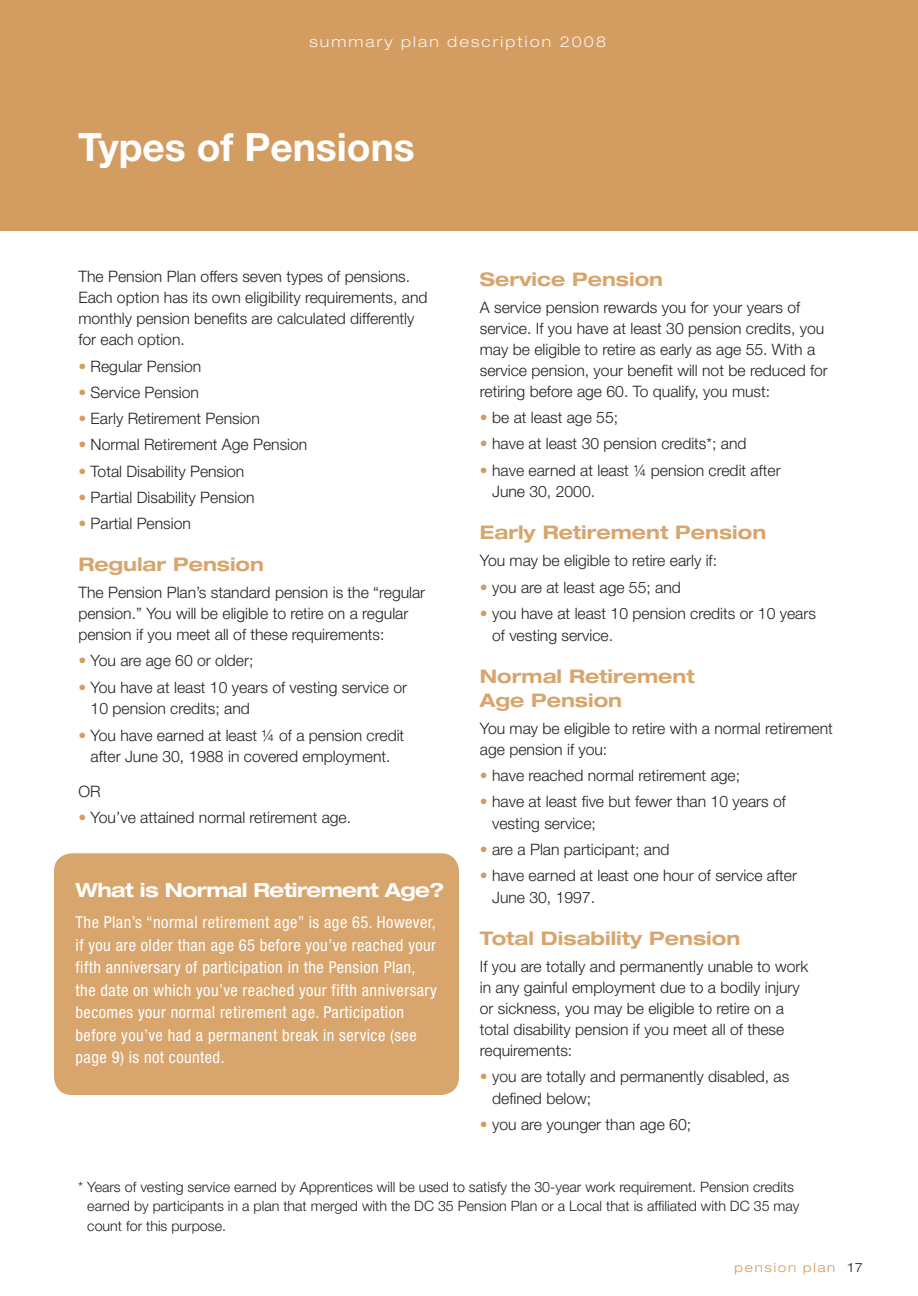
<style>
.page{position:relative;width:918px;height:1296px;background:#fff}
.page>*{position:absolute;margin:0;border:0;box-sizing:border-box;transform-origin:0 0}
.t1{font:700 39px "Helvetica Neue";color:#fff}
.t2{font:700 expanded 19.5px "Helvetica Neue";letter-spacing:-.03em;color:#fff}
.t3{font:700 expanded 18.75px/24px "Helvetica Neue";color:#d8a56d}
.t4{font:condensed 16.5px/22.5px "Helvetica Neue";letter-spacing:.025em;color:#fff}
.t5{font:300 15.75px/21px "Helvetica Neue";color:#231f20}
.t6{font:300 expanded 15px "Helvetica Neue";letter-spacing:.14em;color:#faf2e9}
.t7{font:300 14.25px/19.5px "Helvetica Neue";color:#231f20}
.t8{font:300 expanded 12.75px "Helvetica Neue";letter-spacing:.14em;color:#d39c61}
.s1{color:#d39c61}
.s2{color:#231f20}
</style>
<div class="page">
<div style="left:0;top:0;width:918px;height:230px;background:#d39c61"></div>
<div style="left:54px;top:853px;width:405px;height:242px;background:#d8a56d;border-radius:18px"></div>
<p class="t6" style="left:309px;top:33px;width:298px">summary plan description 2008</p>
<h1 class="t1" style="left:78px;top:123px;width:338px">Types of Pensions</h1>
<p class="t5" style="left:78px;top:266px;width:351px">The Pension Plan offers seven types of pensions.<br>Each option has its own eligibility requirements, and monthly pension benefits are calculated differently for each option.</p>
<p class="t5" style="left:78px;top:355px;width:124px"><span class="s1">•</span> Regular Pension</p>
<p class="t5" style="left:78px;top:381px;width:122px"><span class="s1">•</span> Service Pension</p>
<p class="t5" style="left:78px;top:408px;width:183px"><span class="s1">•</span> Early Retirement Pension</p>
<p class="t5" style="left:78px;top:434px;width:231px"><span class="s1">•</span> Normal Retirement Age Pension</p>
<p class="t5" style="left:78px;top:460px;width:167px"><span class="s1">•</span> Total Disability Pension</p>
<p class="t5" style="left:78px;top:486px;width:178px"><span class="s1">•</span> Partial Disability Pension</p>
<p class="t5" style="left:78px;top:513px;width:114px"><span class="s1">•</span> Partial Pension</p>
<p class="t3" style="left:78px;top:552px;width:187px">Regular Pension</p>
<p class="t5" style="left:78px;top:582px;width:348px">The Pension Plan’s standard pension is the “regular pension.” You will be eligible to retire on a regular pension if you meet all of these requirements:</p>
<p class="t5" style="left:78px;top:650px;width:177px"><span class="s1">•</span> You are age 60 or older;</p>
<p class="t5" style="left:91px;top:676px;width:318px;line-height:21.8px;text-indent:-12px"><span class="s1">•</span> You have at least 10 years of vesting service or<br>10 pension credits; and</p>
<p class="t5" style="left:78px;top:724px;width:327px;line-height:21.8px;text-align:center"><span class="s1">•</span> You have earned at least ¼ of a pension credit after June 30, 1988 in covered employment.</p>
<p class="t5" style="left:78px;top:780px;width:24px">OR</p>
<p class="t5" style="left:78px;top:807px;width:274px"><span class="s1">•</span> You’ve attained normal retirement age.</p>
<p class="t2" style="left:76px;top:878px;width:370px">What is Normal Retirement Age?</p>
<p class="t4" style="left:76px;top:911px;width:363px">The Plan’s “normal retirement age” is age 65. However, if you are older than age 65 before you’ve reached your fifth anniversary of participation in the Pension Plan, the date on which you’ve reached your fifth anniversary becomes your normal retirement age. Participation before you’ve had a permanent break in service (see page 9) is not counted.</p>
<p class="t3" style="left:480px;top:267px;width:185px">Service Pension</p>
<p class="t5" style="left:480px;top:296px;width:350px">A service pension rewards you for your years of service. If you have at least 30 pension credits, you may be eligible to retire as early as age 55. With a service pension, your benefit will not be reduced for retiring before age 60. To qualify, you must:</p>
<p class="t5" style="left:480px;top:407px;width:140px"><span class="s1">•</span> be at least age 55;</p>
<p class="t5" style="left:480px;top:433px;width:268px"><span class="s1">•</span> have at least 30 pension credits*; and</p>
<p class="t5" style="left:492px;top:459px;width:290px;line-height:21.8px;text-indent:-12px"><span class="s1">•</span> have earned at least ¼ pension credit after<br>June 30, 2000.</p>
<p class="t3" style="left:480px;top:520px;width:288px">Early Retirement Pension</p>
<p class="t5" style="left:480px;top:550px;width:239px">You may be eligible to retire early if:</p>
<p class="t5" style="left:480px;top:576px;width:203px"><span class="s1">•</span> you are at least age 55; and</p>
<p class="t5" style="left:492px;top:602px;width:325px;line-height:21.8px;text-indent:-12px"><span class="s1">•</span> you have at least 10 pension credits or 10 years of vesting service.</p>
<p class="t3" style="left:480px;top:663px;width:216px">Normal Retirement<br>Age Pension</p>
<p class="t5" style="left:480px;top:717px;width:355px">You may be eligible to retire with a normal retirement age pension if you:</p>
<p class="t5" style="left:480px;top:764px;width:262px"><span class="s1">•</span> have reached normal retirement age;</p>
<p class="t5" style="left:492px;top:790px;width:295px;line-height:21.8px;text-indent:-12px"><span class="s1">•</span> have at least five but fewer than 10 years of vesting service;</p>
<p class="t5" style="left:480px;top:839px;width:191px"><span class="s1">•</span> are a Plan participant; and</p>
<p class="t5" style="left:492px;top:865px;width:306px;line-height:21.8px;text-indent:-12px"><span class="s1">•</span> have earned at least one hour of service after<br>June 30, 1997.</p>
<p class="t3" style="left:480px;top:926px;width:262px">Total Disability Pension</p>
<p class="t5" style="left:480px;top:956px;width:330px">If you are totally and permanently unable to work in any gainful employment due to a bodily injury or sickness, you may be eligible to retire on a total disability pension if you meet all of these requirements:</p>
<p class="t5" style="left:492px;top:1066px;width:299px;line-height:21.8px;text-indent:-12px"><span class="s1">•</span> you are totally and permanently disabled, as defined below;</p>
<p class="t5" style="left:480px;top:1114px;width:213px"><span class="s1">•</span> you are younger than age 60;</p>
<p class="t7" style="left:87px;top:1177px;width:714px;text-indent:-9px">* Years of vesting service earned by Apprentices will be used to satisfy the 30-year work requirement. Pension credits earned by participants in a plan that merged with the DC 35 Pension Plan or a Local that is affiliated with DC 35 may count for this purpose.</p>
<p class="t8" style="left:735px;top:1260px;width:130px">pension plan <span class="s2">17</span></p>
</div>
